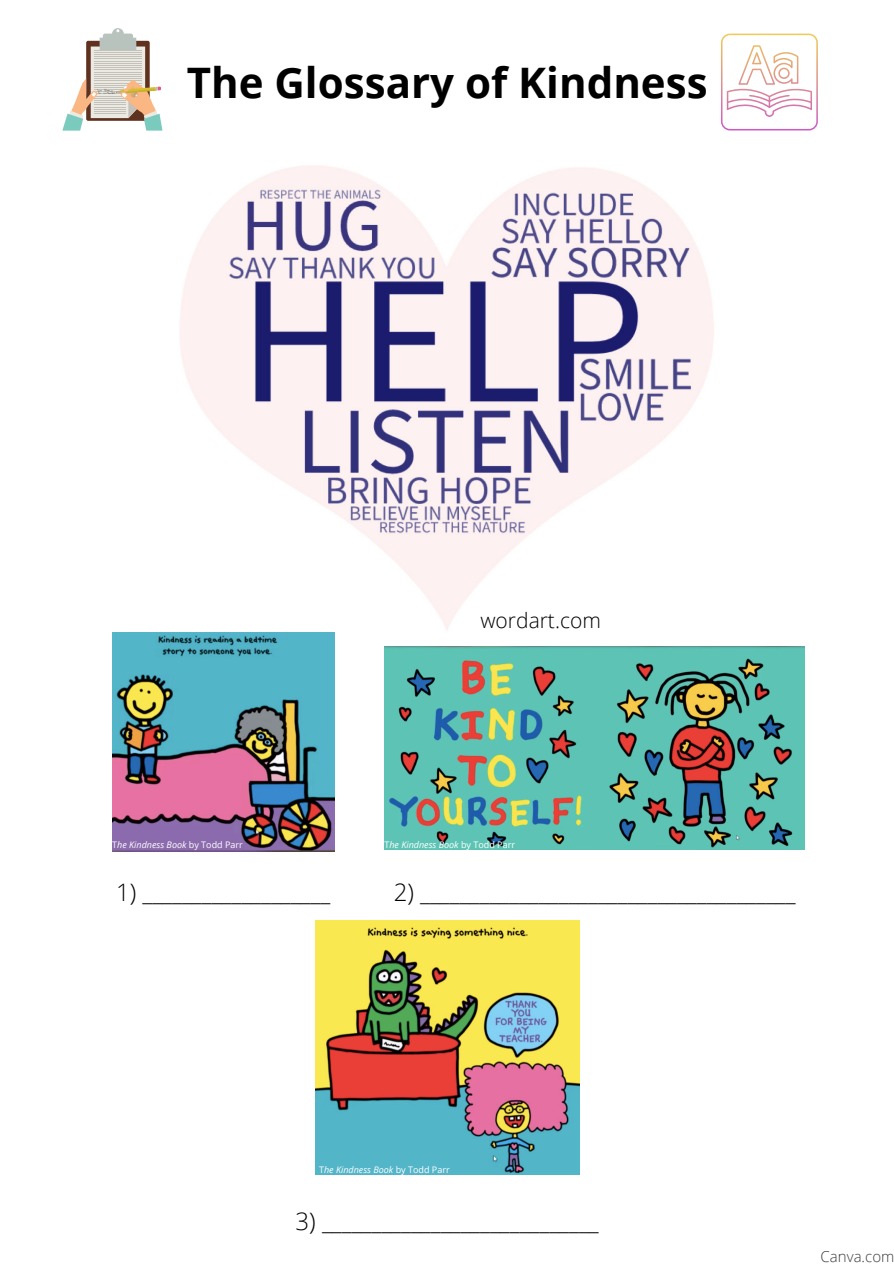
<style>
.page{position:relative;width:894px;height:1264px;background:#fff}
.page>*{position:absolute;margin:0;border:0;box-sizing:border-box;transform-origin:0 0}
.t1{font:700 42px "Open Sans";color:#000}
.t2{font:300 24px "Open Sans";color:#000}
.t3{font:300 21px "Open Sans";color:#000}
.t4{font:300 15px "Open Sans";color:#3b3b3b}
.t5{font:italic 9px "Open Sans";color:#fff}
.s1{font-style:normal}
</style>
<div class="page">
<img style="left:179px;top:166px;width:535px;height:464px">
<img style="left:112px;top:632px;width:222px;height:220px">
<img style="left:384px;top:647px;width:420px;height:202px">
<img style="left:315px;top:920px;width:264px;height:254px">
<svg style="left:721px;top:34px;width:96px;height:96px"></svg>
<svg style="left:62px;top:28px;width:100px;height:103px"></svg>
<p class="t1" style="left:187px;top:53px;width:522px">The Glossary of Kindness</p>
<p class="t3" style="left:480px;top:605px;width:122px">wordart.com</p>
<p class="t5" style="left:112px;top:838px;width:132px"><span class="s1">T</span>he Kindness Book <span class="s1">by Todd Parr</span></p>
<p class="t5" style="left:384px;top:838px;width:132px"><span class="s1">T</span>he Kindness Book <span class="s1">by Todd Parr</span></p>
<p class="t2" style="left:116px;top:875px;width:216px">1) ___________________</p>
<p class="t2" style="left:393px;top:875px;width:403px">2) ______________________________________</p>
<p class="t5" style="left:319px;top:1163px;width:132px"><span class="s1">T</span>he Kindness Book <span class="s1">by Todd Parr</span></p>
<p class="t2" style="left:295px;top:1204px;width:304px">3) ____________________________</p>
<p class="t4" style="left:820px;top:1245px;width:75px">Canva.com</p>
</div>
